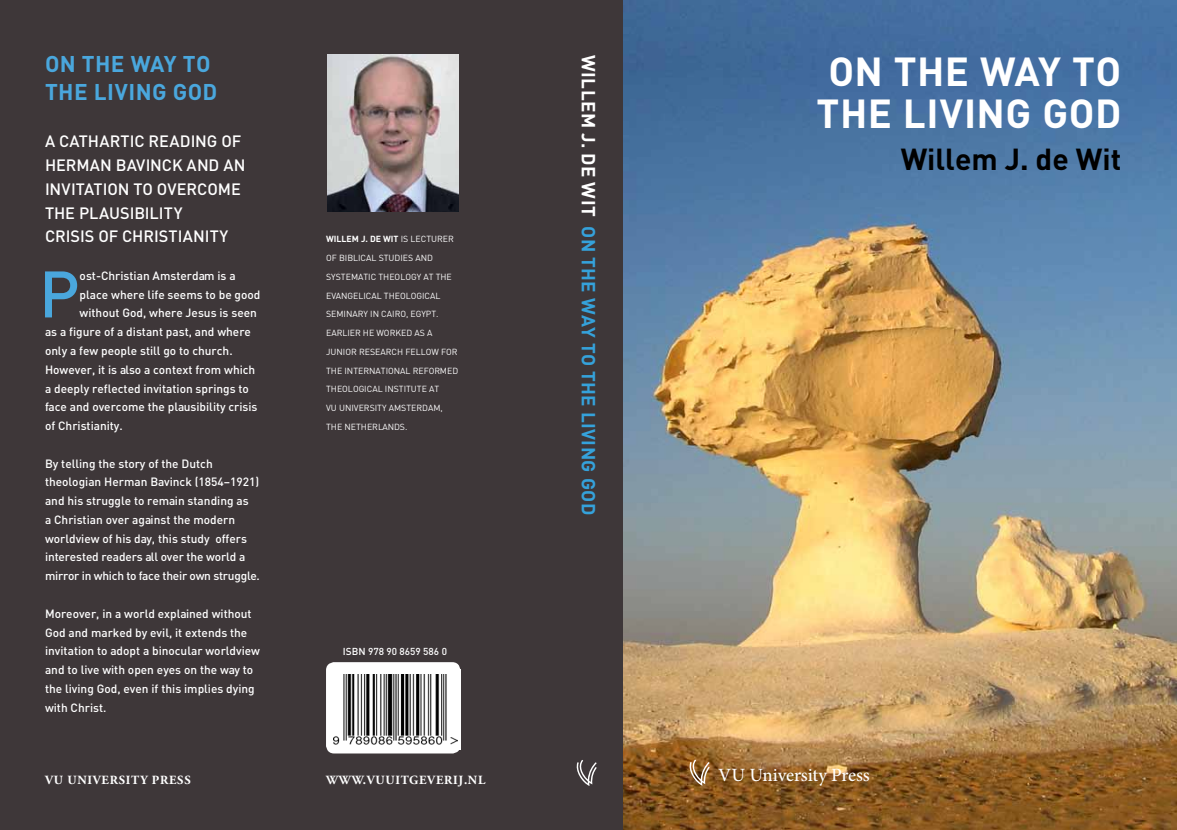
<style>
.page{position:relative;width:1177px;height:830px;background:#fff}
.page>*{position:absolute;margin:0;border:0;box-sizing:border-box;transform-origin:0 0}
.t1{font:500 64.5px "DIN Pro";color:#4aa7dd}
.t2{font:700 40px/42.5px "DIN Pro";letter-spacing:.01em;color:#fff}
.t3{font:700 30px "DIN Pro";color:#000}
.t4{font:700 22.5px/27.5px "DIN Pro";letter-spacing:.015em;color:#4aa7dd}
.t5{font:700 18.75px "DIN Pro";letter-spacing:.02em;color:#35a2db}
.t6{font:500 18.75px "Minion Pro";letter-spacing:-.01em;color:#fff}
.t7{font:500 16.25px/23.8px "DIN Pro";letter-spacing:.005em;color:#fff}
.t8{font:700 12.5px "Adobe Garamond Pro";letter-spacing:.06em;color:#fff}
.t9{font:500 11.88px/18.8px "DIN Pro";color:#fff}
.t10{font:500 10px "DIN Pro";color:#fff}
.t11{font:8.75px/18.8px "DIN Pro";color:#fff}
.s1{font-weight:700}
.s2{color:#fff}
</style>
<div class="page">
<div style="left:539px;top:0;width:92px;height:829px;background:#3e3739"></div>
<div style="left:0;top:0;width:553px;height:829px;background:#3e3739"></div>
<img style="left:327px;top:55px;width:131px;height:157px">
<div style="left:326px;top:661px;width:134px;height:92px;background:#fff;border-radius:8px"></div>
<svg style="left:576px;top:760px;width:20px;height:25px"></svg>
<img style="left:624px;top:0;width:552px;height:829px">
<img style="left:334px;top:674px;width:123px;height:70px">
<svg style="left:687px;top:759px;width:22px;height:26px"></svg>
<h3 class="t4" style="left:45px;top:48px;width:174px">ON THE WAY TO<br>THE LIVING GOD</h3>
<h3 class="t7" style="left:45px;top:128px;width:202px">A Cathartic Reading of<br>H erman Bavinck and An<br>I nvitation to Overcome the Plausibility<br>Crisis of Christianity</h3>
<h1 class="t1" style="left:39px;top:242px;width:42px">P</h1>
<p class="t9" style="left:80px;top:265px;width:157px">ost-Christian Amsterdam is a</p>
<p class="t9" style="left:80px;top:283px;width:182px">place where life seems to be good</p>
<p class="t9" style="left:80px;top:302px;width:179px">without God, where Jesus is seen</p>
<p class="t9" style="left:45px;top:321px;width:207px">as a figure of a distant past, and where</p>
<p class="t9" style="left:45px;top:340px;width:189px">only a few people still go to church.</p>
<p class="t9" style="left:45px;top:358px;width:212px">H owever, it is also a context from which</p>
<p class="t9" style="left:45px;top:377px;width:205px">a deeply reflected invitation springs to</p>
<p class="t9" style="left:45px;top:396px;width:214px">face and overcome the plausibility crisis</p>
<p class="t9" style="left:45px;top:415px;width:79px">of Christianity.</p>
<p class="t9" style="left:45px;top:452px;width:216px">By telling the story of the Dutch theologian Herman Bavinck (1854–1921) and his struggle to remain standing as<br>a Christian over against the modern worldview of his day, this study offers interested readers all over the world a mirror in which to face their own struggle.</p>
<p class="t9" style="left:45px;top:602px;width:216px">M oreover, in a world explained without God and marked by evil, it extends the invitation to adopt a binocular worldview and to live with open eyes on the way to the living God, even if this implies dying with Christ.</p>
<p class="t11" style="left:326px;top:229px;width:134px"><span class="s1">WILLEM J. DE WIT</span> IS LECTURER<br>OF BIBLICAL STUDIES AND<br>SYSTEMATIC THEOLOGY AT THE<br>EVANGELICAL THEOLOGICAL<br>SEMINARY IN CAIRO, EGYPT.<br>EARLIER HE WORKED AS A<br>JUNIOR RESEARCH FELLOW FOR<br>THE I NTERNATIONAL REFORMED<br>THEOLOGICAL I NSTITUTE AT<br>VU U NIVERSITY AMSTERDAM,<br>THE N ETHERLANDS.</p>
<p class="t10" style="left:343px;top:643px;width:105px">IS BN 978 90 8659 586 0</p>
<p class="t8" style="left:45px;top:772px;width:147px">VU UNIVERSITY PRESS</p>
<p class="t8" style="left:326px;top:772px;width:51px">WWW.VUU</p>
<p class="t8" style="left:395px;top:772px;width:91px">ITGEVERIJ.NL</p>
<h3 class="t5" style="left:604px;top:55px;width:461px;rotate:90deg"><span class="s2">WILLEM J. DE WIT</span> ON THE WAY TO THE LIVING GOD</h3>
<h2 class="t2" style="left:816px;top:45px;width:306px">ON THE WAY TO<br>THE LIVING GOD</h2>
<h3 class="t3" style="left:900px;top:134px;width:222px">WILLEM J. DE WIT</h3>
<h3 class="t6" style="left:718px;top:761px;width:153px">VU University Press</h3>
</div>
